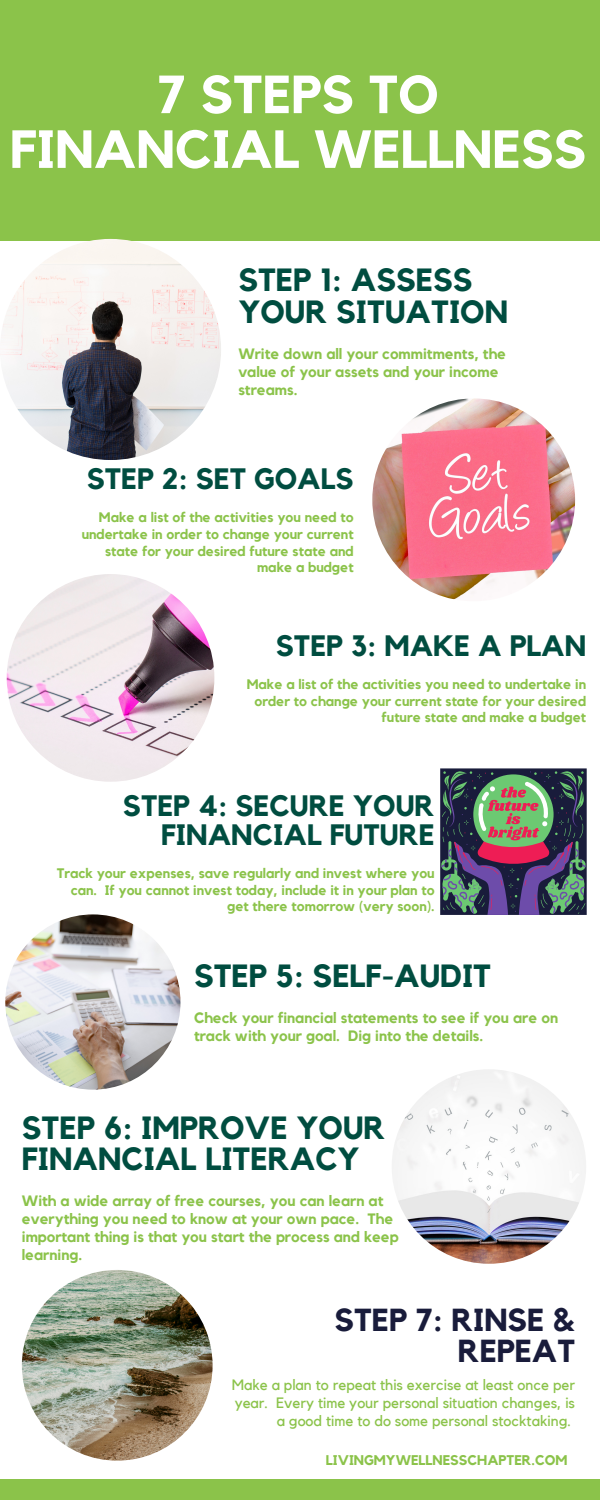
<style>
.page{position:relative;width:600px;height:1500px;background:#fff}
.page>*{position:absolute;margin:0;border:0;box-sizing:border-box;transform-origin:0 0}
.t1{font:700 53px/54.8px "Kollektif";color:#fff;text-align:center}
.t2{font:700 32px/31.5px "Kollektif";color:#004d40}
.t3{font:700 31.7px/31.5px "Kollektif";color:#191c3b;text-align:right}
.t4{font:700 29.4px/28.9px "Kollektif";color:#004d40;text-align:right}
.t5{font:700 15px/18px "Kollektif";color:#8bc34a}
.t6{font:15px/18px "Kollektif";color:#8bc34a;text-align:right}
.t7{font:700 14px "Kollektif";color:#8bc34a}
.t8{font:700 13.8px/16.5px "Kollektif";color:#8bc34a;text-align:right}
</style>
<div class="page">
<div style="left:0;top:0;width:600px;height:241px;background:#8bc34a"></div>
<svg style="left:57px;top:446px;width:74px;height:14px"></svg>
<div style="left:0;top:1479px;width:600px;height:21px;background:#8bc34a"></div>
<img style="left:7px;top:574px;width:207px;height:208px;border-radius:50%">
<img style="left:0;top:239px;width:221px;height:221px;border-radius:50%">
<img style="left:5px;top:914px;width:175px;height:176px;border-radius:50%">
<svg style="left:440px;top:768px;width:146px;height:147px;background:#555760"></svg>
<img style="left:392px;top:1069px;width:194px;height:195px;border-radius:50%">
<img style="left:372px;top:398px;width:203px;height:203px;border-radius:50%">
<img style="left:22px;top:1270px;width:191px;height:191px;border-radius:50%">
<p class="t1" style="left:10px;top:69px;width:578px">7 STEPS TO<br>FINANCIAL WELLNESS</p>
<p class="t2" style="left:238px;top:266px;width:271px">STEP 1: ASSESS<br>YOUR SITUATION</p>
<p class="t5" style="left:238px;top:345px;width:269px">Write down all your commitments, the value of your assets and your income streams.</p>
<p class="t4" style="left:87px;top:466px;width:268px">STEP 2: SET GOALS</p>
<p class="t8" style="left:82px;top:510px;width:273px">Make a list of the activities you need to undertake in order to change your current state for your desired future state and make a budget</p>
<p class="t4" style="left:276px;top:633px;width:312px">STEP 3: MAKE A PLAN</p>
<p class="t8" style="left:247px;top:677px;width:341px">Make a list of the activities you need to undertake in order to change your current state for your desired future state and make a budget</p>
<p class="t4" style="left:123px;top:792px;width:313px">STEP 4: SECURE YOUR<br>FINANCIAL FUTURE</p>
<p class="t8" style="left:57px;top:865px;width:380px">Track your expenses, save regularly and invest where you can. If you cannot invest today, include it in your plan to get there tomorrow (very soon).</p>
<p class="t2" style="left:194px;top:962px;width:299px">STEP 5: SELF-AUDIT</p>
<p class="t5" style="left:194px;top:1010px;width:366px">Check your financial statements to see if you are on track with your goal. Dig into the details.</p>
<p class="t2" style="left:22px;top:1113px;width:365px">STEP 6: IMPROVE YOUR<br>FINANCIAL LITERACY</p>
<p class="t5" style="left:22px;top:1193px;width:378px">With a wide array of free courses, you can learn at everything you need to know at your own pace. The important thing is that you start the process and keep learning.</p>
<p class="t3" style="left:335px;top:1305px;width:242px">STEP 7: RINSE &amp;<br>REPEAT</p>
<p class="t6" style="left:232px;top:1376px;width:345px">Make a plan to repeat this exercise at least once per year. Every time your personal situation changes, is a good time to do some personal stocktaking.</p>
<p class="t7" style="left:326px;top:1453px;width:243px">LIVINGMYWELLNESSCHAPTER.COM</p>
</div>
